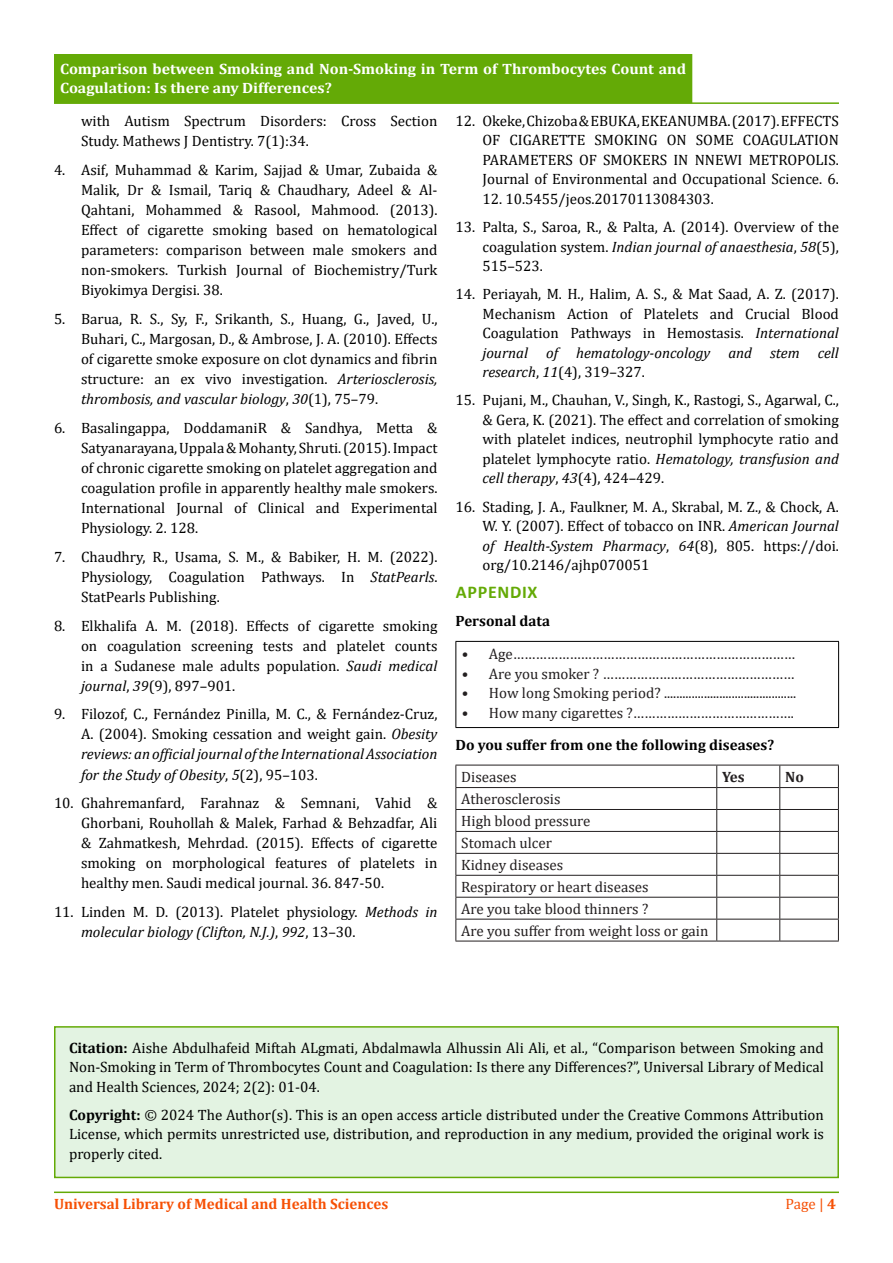
<style>
.page{position:relative;width:893px;height:1263px;background:#fff}
.page>*{position:absolute;margin:0;border:0;box-sizing:border-box;transform-origin:0 0}
.t1{font:700 18px "Calibri";letter-spacing:.04em;color:#64aa06}
.t2{font:15px/20.1px "Cambria";color:#000;text-align:justify}
.t3{font:15px "Cambria";color:#231f20}
.t4{font:700 15px/19.5px "Cambria";color:#fff;scale:1.05 1}
.t5{font:700 15px "Cambria";color:#000}
.t6{font:700 15px "Cambria";color:#f65005}
.t7{font:15px "Cambria";color:#f65005}
.t8{font:700 15px "Cambria";color:#231f20}
.s1{font-style:italic}
.s2{font-weight:700}
</style>
<div class="page">
<hr style="left:54px;top:1191px;width:785px;height:2px;background:#64aa06">
<hr style="left:54px;top:102px;width:785px;height:2px;background:#64aa06">
<div style="left:55px;top:55px;width:637px;height:47px;background:#64aa06"></div>
<div style="left:54px;top:54px;width:638px;height:49px;border:2px solid #64aa06"></div>
<hr style="left:455px;top:641px;width:384px;height:1px;background:#000">
<hr style="left:455px;top:642px;width:1px;height:85px;background:#000">
<hr style="left:838px;top:642px;width:1px;height:85px;background:#000">
<hr style="left:455px;top:727px;width:384px;height:1px;background:#000">
<hr style="left:455px;top:765px;width:262px;height:1px;background:#231f20">
<hr style="left:717px;top:765px;width:63px;height:1px;background:#231f20">
<hr style="left:780px;top:765px;width:59px;height:1px;background:#231f20">
<hr style="left:455px;top:787px;width:262px;height:1px;background:#231f20">
<hr style="left:717px;top:787px;width:63px;height:1px;background:#231f20">
<hr style="left:780px;top:787px;width:59px;height:1px;background:#231f20">
<hr style="left:455px;top:809px;width:262px;height:1px;background:#231f20">
<hr style="left:717px;top:809px;width:63px;height:1px;background:#231f20">
<hr style="left:780px;top:809px;width:59px;height:1px;background:#231f20">
<hr style="left:455px;top:831px;width:262px;height:1px;background:#231f20">
<hr style="left:717px;top:831px;width:63px;height:1px;background:#231f20">
<hr style="left:780px;top:831px;width:59px;height:1px;background:#231f20">
<hr style="left:455px;top:853px;width:262px;height:1px;background:#231f20">
<hr style="left:717px;top:853px;width:63px;height:1px;background:#231f20">
<hr style="left:780px;top:853px;width:59px;height:1px;background:#231f20">
<hr style="left:455px;top:875px;width:262px;height:1px;background:#231f20">
<hr style="left:717px;top:875px;width:63px;height:1px;background:#231f20">
<hr style="left:780px;top:875px;width:59px;height:1px;background:#231f20">
<hr style="left:455px;top:897px;width:262px;height:1px;background:#231f20">
<hr style="left:717px;top:897px;width:63px;height:1px;background:#231f20">
<hr style="left:780px;top:897px;width:59px;height:1px;background:#231f20">
<hr style="left:455px;top:919px;width:262px;height:1px;background:#231f20">
<svg style="left:455px;top:765px;width:1px;height:176px"></svg>
<hr style="left:717px;top:919px;width:63px;height:1px;background:#231f20">
<svg style="left:716px;top:765px;width:1px;height:176px"></svg>
<hr style="left:780px;top:919px;width:59px;height:1px;background:#231f20">
<svg style="left:779px;top:765px;width:1px;height:176px"></svg>
<svg style="left:838px;top:765px;width:1px;height:176px"></svg>
<hr style="left:455px;top:941px;width:262px;height:1px;background:#231f20">
<hr style="left:717px;top:941px;width:63px;height:1px;background:#231f20">
<hr style="left:780px;top:941px;width:59px;height:1px;background:#231f20">
<div style="left:55px;top:1027px;width:783px;height:150px;background:#e3f3e2"></div>
<div style="left:54px;top:1026px;width:785px;height:152px;border:2px solid #64aa06"></div>
<p class="t4" style="left:60px;top:59px;width:598px">Comparison between Smoking and Non-Smoking in Term of Thrombocytes Count and<br>Coagulation: Is there any Differences?</p>
<p class="t2" style="left:81px;top:111px;width:358px">with Autism Spectrum Disorders: Cross Section<br>Study. Mathews J Dentistry. 7(1):34.</p>
<p class="t2" style="left:81px;top:159px;width:358px;text-indent:-27px">4. Asif, Muhammad &amp; Karim, Sajjad &amp; Umar, Zubaida &amp; Malik, Dr &amp; Ismail, Tariq &amp; Chaudhary, Adeel &amp; Al-Qahtani, Mohammed &amp; Rasool, Mahmood. (2013).<br>Effect of cigarette smoking based on hematological parameters: comparison between male smokers and non-smokers. Turkish Journal of Biochemistry/Turk Biyokimya Dergisi. 38.</p>
<p class="t2" style="left:81px;top:309px;width:358px;text-indent:-27px">5. Barua, R. S., Sy, F., Srikanth, S., Huang, G., Javed, U., Buhari, C., Margosan, D., &amp; Ambrose, J. A. (2010). Effects of cigarette smoke exposure on clot dynamics and fibrin structure: an ex vivo investigation. <span class="s1">Arteriosclerosis, thrombosis, and vascular biology</span>, <span class="s1">30</span>(1), 75–79.</p>
<p class="t2" style="left:81px;top:417px;width:358px;text-indent:-27px">6. Basalingappa, DoddamaniR &amp; Sandhya, Metta &amp; Satyanarayana, Uppala &amp; Mohanty, Shruti. (2015). Impact of chronic cigarette smoking on platelet aggregation and coagulation profile in apparently healthy male smokers.<br>International Journal of Clinical and Experimental Physiology. 2. 128.</p>
<p class="t2" style="left:81px;top:546px;width:358px;text-indent:-27px">7. Chaudhry, R., Usama, S. M., &amp; Babiker, H. M. (2022).<br>Physiology, Coagulation Pathways. In <span class="s1">StatPearls</span>.<br>StatPearls Publishing.</p>
<p class="t2" style="left:81px;top:615px;width:358px;text-indent:-27px">8. Elkhalifa A. M. (2018). Effects of cigarette smoking on coagulation screening tests and platelet counts in a Sudanese male adults population. <span class="s1">Saudi medical journal</span>, <span class="s1">39</span>(9), 897–901.</p>
<p class="t2" style="left:81px;top:704px;width:358px;text-indent:-27px">9. Filozof, C., Fernández Pinilla, M. C., &amp; Fernández-Cruz, A. (2004). Smoking cessation and weight gain. <span class="s1">Obesity reviews: an official journal of the International Association for the Study of Obesity</span>, <span class="s1">5</span>(2), 95–103.</p>
<p class="t2" style="left:81px;top:793px;width:358px;text-indent:-27px">10. Ghahremanfard, Farahnaz &amp; Semnani, Vahid &amp; Ghorbani, Rouhollah &amp; Malek, Farhad &amp; Behzadfar, Ali &amp; Zahmatkesh, Mehrdad. (2015). Effects of cigarette smoking on morphological features of platelets in healthy men. Saudi medical journal. 36. 847-50.</p>
<p class="t2" style="left:81px;top:902px;width:358px;text-indent:-27px">11. Linden M. D. (2013). Platelet physiology. <span class="s1">Methods in molecular biology (Clifton, N.J.)</span>, <span class="s1">992</span>, 13–30.</p>
<p class="t2" style="left:482px;top:111px;width:358px;line-height:19.5px;text-indent:-27px">12. Okeke, Chizoba &amp; EBUKA, EKEANUMBA. (2017). EFFECTS OF CIGARETTE SMOKING ON SOME COAGULATION PARAMETERS OF SMOKERS IN NNEWI METROPOLIS.<br>Journal of Environmental and Occupational Science. 6.</p>
<p class="t2" style="left:482px;top:189px;width:233px">12. 10.5455/jeos.20170113084303.</p>
<p class="t2" style="left:482px;top:217px;width:358px;line-height:19.5px;text-indent:-27px">13. Palta, S., Saroa, R., &amp; Palta, A. (2014). Overview of the coagulation system. <span class="s1">Indian journal of anaesthesia</span>, <span class="s1">58</span>(5), 515–523.</p>
<p class="t2" style="left:482px;top:284px;width:358px;line-height:19.5px;text-indent:-27px">14. Periayah, M. H., Halim, A. S., &amp; Mat Saad, A. Z. (2017).<br>Mechanism Action of Platelets and Crucial Blood Coagulation Pathways in Hemostasis. <span class="s1">International journal of hematology-oncology and stem cell research</span>, <span class="s1">11</span>(4), 319–327.</p>
<p class="t2" style="left:482px;top:390px;width:358px;line-height:19.5px;text-indent:-27px">15. Pujani, M., Chauhan, V., Singh, K., Rastogi, S., Agarwal, C., &amp; Gera, K. (2021). The effect and correlation of smoking with platelet indices, neutrophil lymphocyte ratio and platelet lymphocyte ratio. <span class="s1">Hematology, transfusion and cell therapy</span>, <span class="s1">43</span>(4), 424–429.</p>
<p class="t2" style="left:482px;top:497px;width:358px;line-height:19.5px;text-indent:-27px">16. Stading, J. A., Faulkner, M. A., Skrabal, M. Z., &amp; Chock, A.<br>W. Y. (2007). Effect of tobacco on INR. <span class="s1">American Journal of Health-System Pharmacy</span>, <span class="s1">64</span>(8), 805. https://doi. org/10.2146/ajhp070051</p>
<p class="t1" style="left:456px;top:579px;width:83px">APPENDIX</p>
<p class="t5" style="left:455px;top:611px;width:96px">Personal data</p>
<p class="t3" style="left:462px;top:645px;width:335px">• Age…………………………………………………………………</p>
<p class="t3" style="left:462px;top:665px;width:334px">• Are you smoker ? ……………………………………………</p>
<p class="t3" style="left:462px;top:684px;width:336px">• How long Smoking period? ...........................................</p>
<p class="t3" style="left:462px;top:704px;width:333px">• How many cigarettes ?…………………………………….</p>
<p class="t5" style="left:455px;top:734px;width:320px">Do you suffer from one the following diseases?</p>
<p class="t3" style="left:461px;top:768px;width:57px">Diseases</p>
<p class="t8" style="left:722px;top:766px;width:24px">Yes</p>
<p class="t8" style="left:785px;top:766px;width:20px">No</p>
<p class="t3" style="left:461px;top:790px;width:101px">Atherosclerosis</p>
<p class="t3" style="left:461px;top:812px;width:131px">High blood pressure</p>
<p class="t3" style="left:461px;top:834px;width:92px">Stomach ulcer</p>
<p class="t3" style="left:461px;top:856px;width:104px">Kidney diseases</p>
<p class="t3" style="left:461px;top:878px;width:189px">Respiratory or heart diseases</p>
<p class="t3" style="left:461px;top:900px;width:189px">Are you take blood thinners ?</p>
<p class="t3" style="left:461px;top:922px;width:249px">Are you suffer from weight loss or gain</p>
<p class="t2" style="left:69px;top:1038px;width:756px;line-height:19.5px"><span class="s2">Citation:</span> Aishe Abdulhafeid Miftah ALgmati, Abdalmawla Alhussin Ali Ali, et al., “Comparison between Smoking and Non-Smoking in Term of Thrombocytes Count and Coagulation: Is there any Differences?”, Universal Library of Medical and Health Sciences, 2024; 2(2): 01-04.</p>
<p class="t2" style="left:69px;top:1105px;width:756px;line-height:19.5px"><span class="s2">Copyright:</span> © 2024 The Author(s). This is an open access article distributed under the Creative Commons Attribution License, which permits unrestricted use, distribution, and reproduction in any medium, provided the original work is properly cited.</p>
<p class="t6" style="left:54px;top:1193px;width:336px">Universal Library of Medical and Health Sciences</p>
<p class="t7" style="left:785px;top:1195px;width:52px">Page | <span class="s2">4</span></p>
</div>
